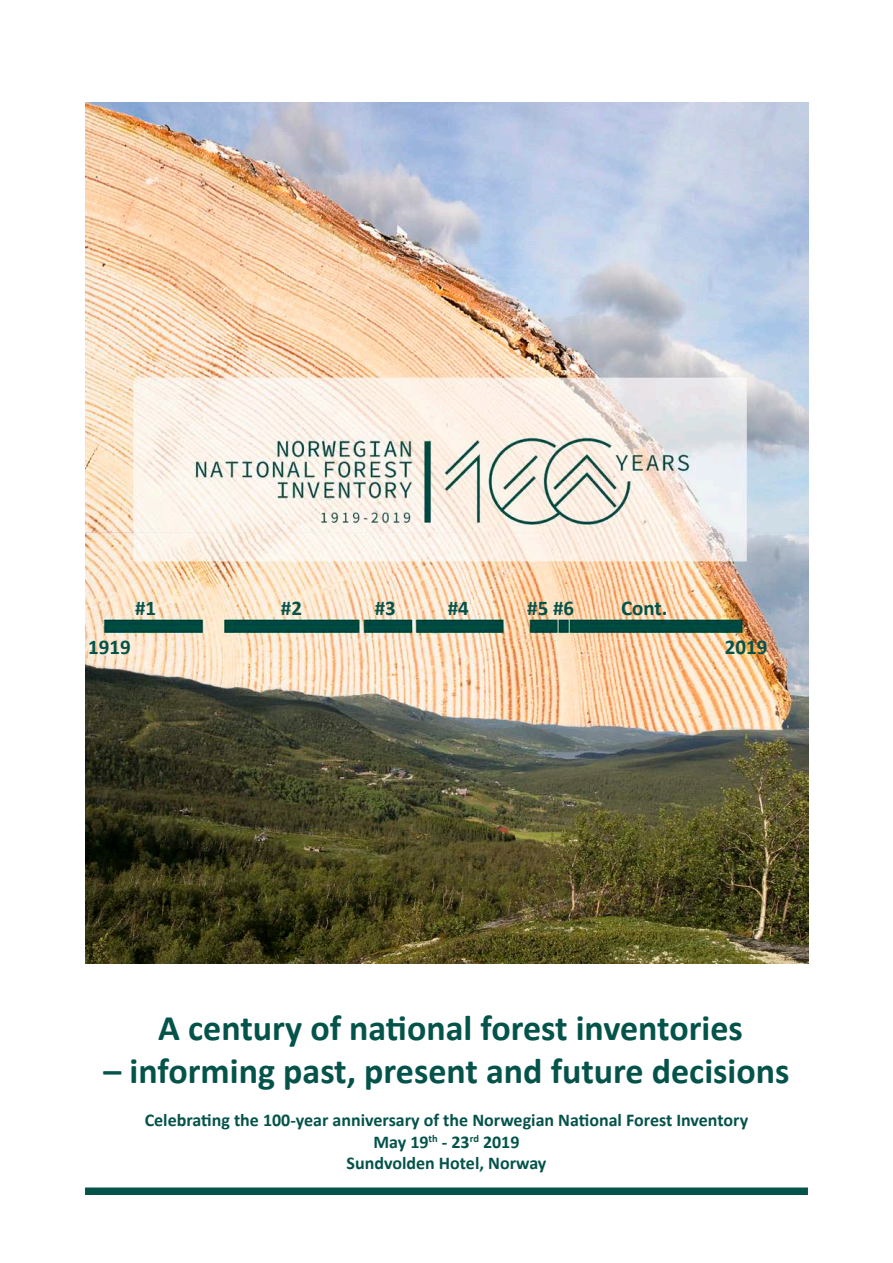
<style>
.page{position:relative;width:893px;height:1263px;background:#fff}
.page>*{position:absolute;margin:0;border:0;box-sizing:border-box;transform-origin:0 0}
.t1{font:700 36px "Calibri";color:#04534a}
.t2{font:700 21px "Calibri";color:#04534a}
.t3{font:700 18px "Calibri";color:#04534a}
</style>
<div class="page">
<img style="left:85px;top:102px;width:723px;height:861px">
<div style="left:85px;top:1187px;width:723px;height:8px;background:#04534a"></div>
<p class="t2" style="left:135px;top:593px;width:23px">#1</p>
<p class="t2" style="left:281px;top:593px;width:23px">#2</p>
<p class="t2" style="left:375px;top:593px;width:23px">#3</p>
<p class="t2" style="left:448px;top:593px;width:23px">#4</p>
<p class="t2" style="left:527px;top:593px;width:48px">#5 #6</p>
<p class="t2" style="left:621px;top:593px;width:48px">Cont.</p>
<p class="t2" style="left:88px;top:632px;width:44px">1919</p>
<p class="t2" style="left:725px;top:632px;width:44px">2019</p>
<p class="t1" style="left:158px;top:1002px;width:586px">A century of national forest inventories</p>
<p class="t1" style="left:104px;top:1045px;width:687px">– informing past, present and future decisions</p>
<p class="t3" style="left:145px;top:1107px;width:605px">Celebrating the 100-year anniversary of the Norwegian National Forest Inventory</p>
<p class="t3" style="left:373px;top:1129px;width:148px">May 19<sup>th</sup> - 23<sup>rd</sup> 2019</p>
<p class="t3" style="left:346px;top:1150px;width:201px">Sundvolden Hotel, Norway</p>
</div>
